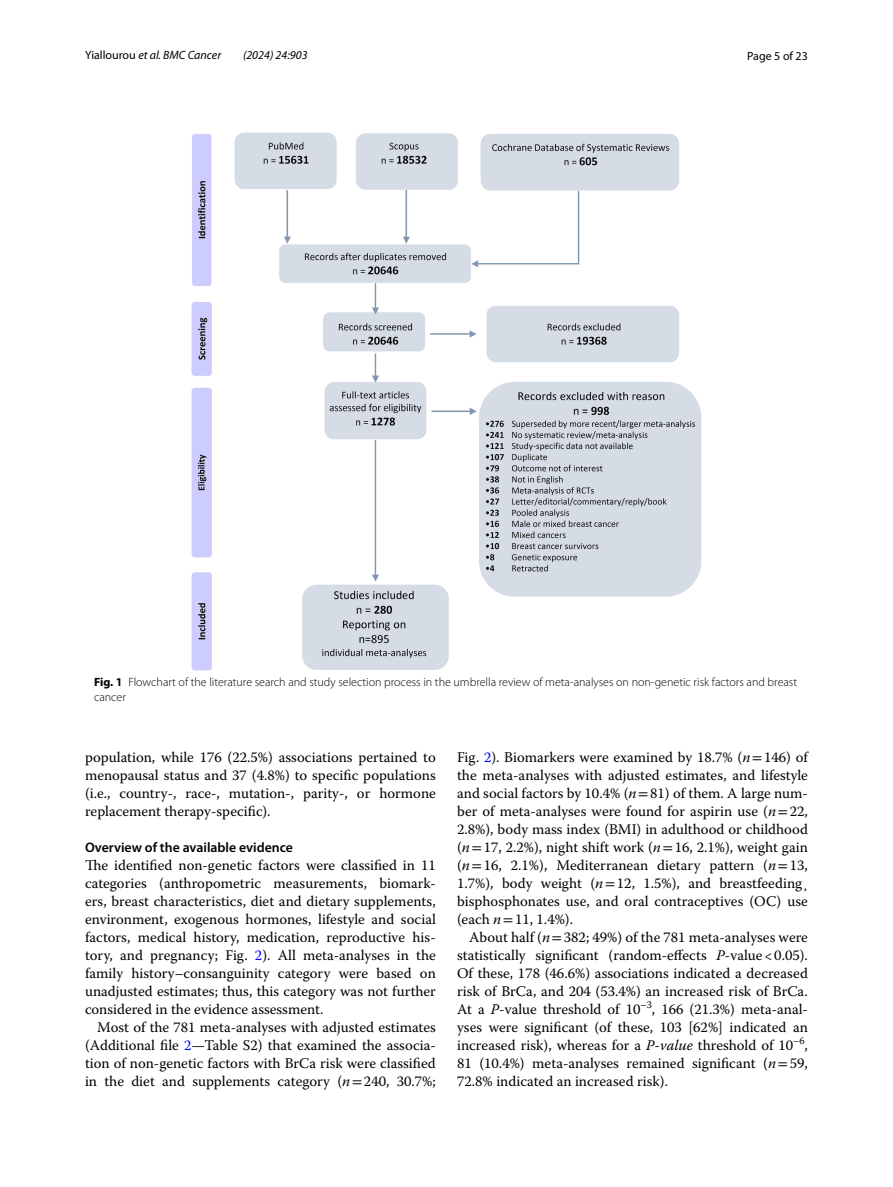
<style>
.page{position:relative;width:893px;height:1187px;background:#fff}
.page>*{position:absolute;margin:0;border:0;box-sizing:border-box;transform-origin:0 0}
.t1{font:14.7px/18px "Warnock Pro";color:#000;text-align:justify}
.t2{font:600 13.8px "Myriad Pro";color:#000}
.t3{font:300 12px/15px "Myriad Pro";color:#000}
.t4{font:italic 12px "Myriad Pro";color:#000}
.t5{font:12px "Myriad Pro";color:#000}
.s1{font-style:normal}
.s2{font-weight:700}
.s3{color:#00f}
.s4{font-style:italic}
.s5{font-family:"STIX"}
</style>
<div class="page">
<img style="left:191px;top:133px;width:511px;height:537px">
<p class="t4" style="left:85px;top:48px;width:138px"><span class="s1">Yiallourou</span> et al. BMC Cancer</p>
<p class="t4" style="left:243px;top:48px;width:66px">(2024) 24:903</p>
<p class="t5" style="left:747px;top:48px;width:62px">Page 5 of 23</p>
<p class="t3" style="left:94px;top:674px;width:705px"><span class="s2">Fig. 1</span> Flowchart of the literature search and study selection process in the umbrella review of meta-analyses on non-genetic risk factors and breast cancer</p>
<p class="t1" style="left:85px;top:747px;width:352px">population, while 176 (22.5%) associations pertained to menopausal status and 37 (4.8%) to specific populations (i.e., country-, race-, mutation-, parity-, or hormone replacement therapy-specific).</p>
<p class="t2" style="left:85px;top:838px;width:209px">Overview of the available evidence</p>
<p class="t1" style="left:85px;top:855px;width:352px">The identified non-genetic factors were classified in 11 categories (anthropometric measurements, biomark&shy;ers, breast characteristics, diet and dietary supplements, environment, exogenous hormones, lifestyle and social factors, medical history, medication, reproductive his&shy;tory, and pregnancy; Fig. <span class="s3">2</span>). All meta-analyses in the family history–consanguinity category were based on unadjusted estimates; thus, this category was not further considered in the evidence assessment.</p>
<p class="t1" style="left:85px;top:1017px;width:352px;text-indent:12px">Most of the 781 meta-analyses with adjusted estimates (Additional file <span class="s3">2</span>—Table S2) that examined the associa&shy;tion of non-genetic factors with BrCa risk were classified in the diet and supplements category (<span class="s4">n</span><span class="s5">=</span>240, 30.7%;</p>
<p class="t1" style="left:457px;top:747px;width:352px">Fig. <span class="s3">2</span>). Biomarkers were examined by 18.7% (<span class="s4">n</span><span class="s5">=</span>146) of the meta-analyses with adjusted estimates, and lifestyle and social factors by 10.4% (<span class="s4">n</span><span class="s5">=</span>81) of them. A large num&shy;ber of meta-analyses were found for aspirin use (<span class="s4">n</span><span class="s5">=</span>22, 2.8%), body mass index (BMI) in adulthood or childhood (<span class="s4">n</span><span class="s5">=</span>17, 2.2%), night shift work (<span class="s4">n</span><span class="s5">=</span>16, 2.1%), weight gain (<span class="s4">n</span><span class="s5">=</span>16, 2.1%), Mediterranean dietary pattern (<span class="s4">n</span><span class="s5">=</span>13, 1.7%), body weight (<span class="s4">n</span><span class="s5">=</span>12, 1.5%), and breastfeeding¸ bisphosphonates use, and oral contraceptives (OC) use (each <span class="s4">n</span><span class="s5">=</span>11, 1.4%).</p>
<p class="t1" style="left:457px;top:927px;width:352px;text-indent:12px">About half (<span class="s4">n</span><span class="s5">=</span>382; 49%) of the 781 meta-analyses were statistically significant (random-effects <span class="s4">P</span>-value&lt;0.05).<br>Of these, 178 (46.6%) associations indicated a decreased risk of BrCa, and 204 (53.4%) an increased risk of BrCa.<br>At a <span class="s4">P-</span>value threshold of 10<sup>–3</sup>, 166 (21.3%) meta-anal&shy;yses were significant (of these, 103 [62%] indicated an increased risk), whereas for a <span class="s4">P-value</span> threshold of 10<sup>–6</sup>, 81 (10.4%) meta-analyses remained significant (<span class="s4">n</span><span class="s5">=</span>59, 72.8% indicated an increased risk).</p>
</div>
